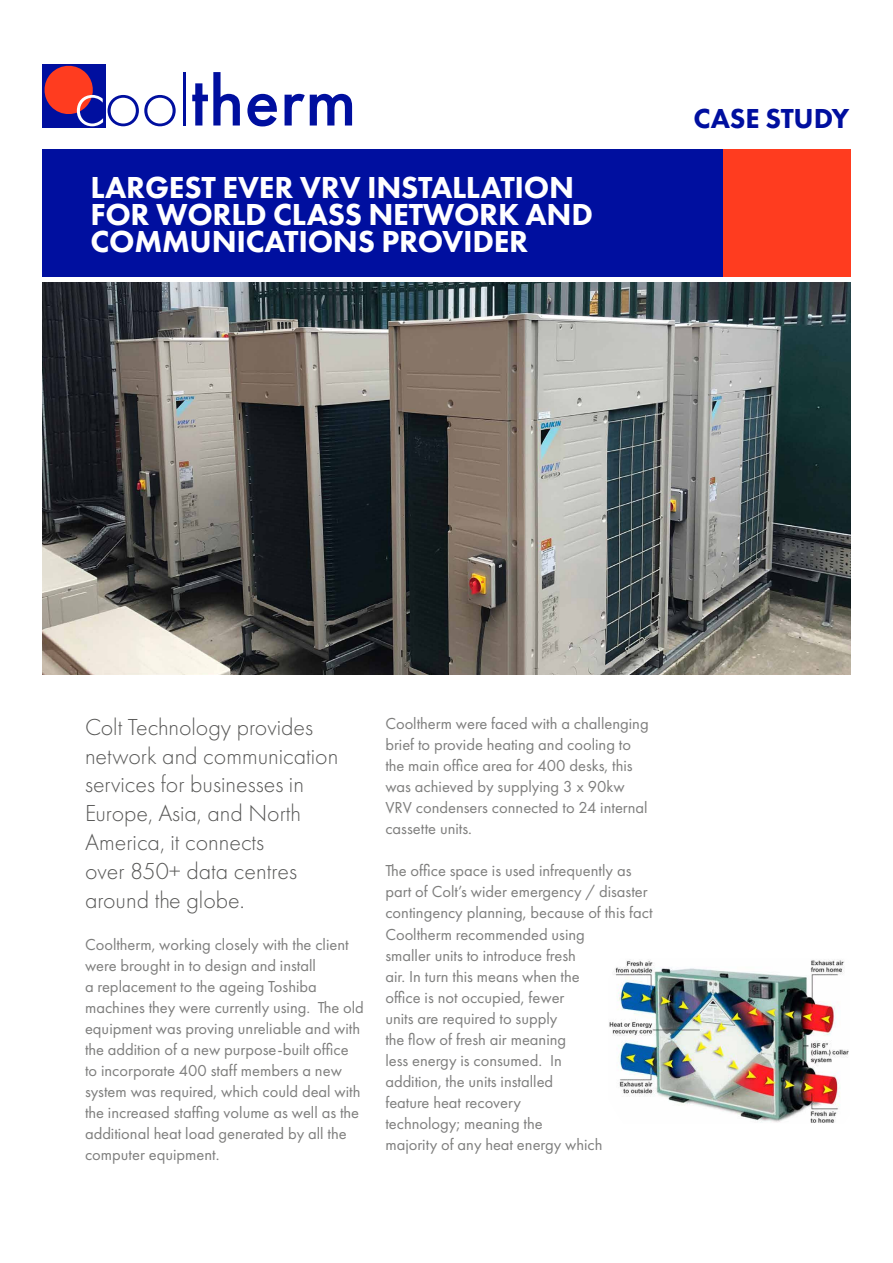
<style>
.page{position:relative;width:893px;height:1263px;background:#fff}
.page>*{position:absolute;margin:0;border:0;box-sizing:border-box;transform-origin:0 0}
.t1{font:800 31.5px/27px "Futura PT";letter-spacing:-.01em;color:#fff}
.t2{font:800 28.5px "Futura PT";letter-spacing:-.005em;color:#000f9f}
.t3{font:300 24px/28.8px "Futura PT";color:#575756}
.t4{font:16.5px/21px "Futura PT";color:#7e7e7d}
</style>
<div class="page">
<div style="left:43px;top:64px;width:63px;height:64px;background:#000f9f"></div>
<hr style="left:183px;top:72px;width:3px;height:54px;background:#000f9f">
<svg style="left:192px;top:72px;width:48px;height:54px"></svg>
<svg style="left:247px;top:94px;width:30px;height:32px"></svg>
<svg style="left:285px;top:94px;width:67px;height:32px"></svg>
<svg style="left:42px;top:64px;width:134px;height:62px"></svg>
<img style="left:609px;top:960px;width:240px;height:163px">
<img style="left:43px;top:283px;width:807px;height:391px">
<div style="left:43px;top:149px;width:807px;height:127px;background:#000f9f"></div>
<div style="left:723px;top:149px;width:127px;height:127px;background:#ff3c1f"></div>
<h1 class="t1" style="left:91px;top:173px;width:504px">LARGEST EVER VRV INSTALLATION<br>FOR WORLD CLASS NETWORK AND<br>COMMUNICATIONS PROVIDER</h1>
<h2 class="t2" style="left:693px;top:100px;width:158px">CASE STUDY</h2>
<h3 class="t3" style="left:85px;top:713px;width:255px">Colt Technology provides network and communication services for businesses in<br>Europe, Asia, and North<br>America, it connects<br>over 850+ data centres around the globe.</h3>
<p class="t4" style="left:85px;top:934px;width:280px">Cooltherm, working closely with the client were brought in to design and install<br>a replacement to the ageing Toshiba machines they were currently using. The old equipment was proving unreliable and with the addition of a new purpose-built office to incorporate 400 staff members a new system was required, which could deal with the increased staffing volume as well as the additional heat load generated by all the computer equipment.</p>
<p class="t4" style="left:385px;top:713px;width:265px">Cooltherm were faced with a challenging brief to provide heating and cooling to the main office area for 400 desks, this was achieved by supplying 3 x 90kw VRV condensers connected to 24 internal cassette units.</p>
<p class="t4" style="left:385px;top:860px;width:269px">The office space is used infrequently as part of Colt’s wider emergency / disaster contingency planning, because of this fact<br>Cooltherm recommended using<br>smaller units to introduce fresh<br>air. In turn this means when the<br>office is not occupied, fewer<br>units are required to supply<br>the flow of fresh air meaning<br>less energy is consumed. In<br>addition, the units installed<br>feature heat recovery<br>technology; meaning the<br>majority of any heat energy which</p>
</div>
